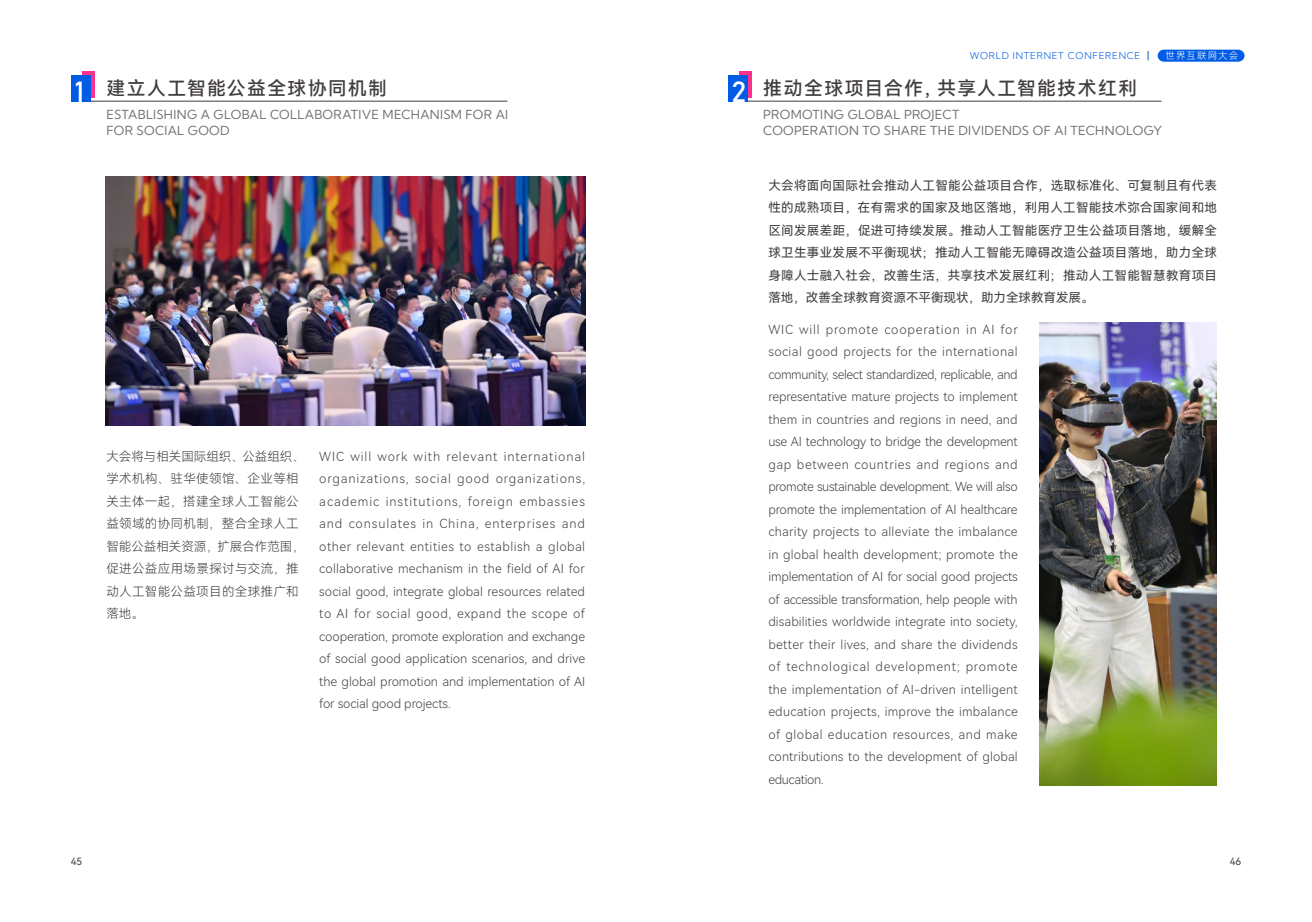
<style>
.page{position:relative;width:1312px;height:922px;background:#fff}
.page>*{position:absolute;margin:0;border:0;box-sizing:border-box;transform-origin:0 0}
.t1{font:28.75px "Bahnschrift";color:#fff}
.t2{font:18.75px "Harmony OS Sans SC Medium";letter-spacing:.075em;color:#413d3c}
.t3{font:12.5px/22.5px "Harmony OS Sans SC Light";letter-spacing:.005em;color:#413d3c;text-align:justify}
.t4{font:12.5px/22.5px "Harmony OS Sans SC";letter-spacing:.015em;color:#413d3c;text-align:justify}
.t5{font:12.5px/16.2px "Kumbh Sans";letter-spacing:.02em;color:#737272}
.t6{font:12.5px/22.5px "Harmony OS Sans SC Light";letter-spacing:.03em;color:#413d3c}
.t7{font:10px "Harmony OS Sans SC";color:#413d3c}
.t8{font:300 9.38px "Kumbh Sans";letter-spacing:.08em;color:#005ce6}
.t9{font:9.38px "Harmony OS Sans SC Light";letter-spacing:.12em;color:#fff}
</style>
<div class="page">
<svg style="left:1157px;top:50px;width:87px;height:12px"></svg>
<hr style="left:86px;top:101px;width:421px;height:1px;background:#423e3d">
<hr style="left:742px;top:101px;width:419px;height:1px;background:#423e3d">
<svg style="left:82px;top:71px;width:13px;height:26px"></svg>
<svg style="left:739px;top:71px;width:12px;height:26px"></svg>
<div style="left:71px;top:75px;width:19px;height:26px;background:#005ce5"></div>
<div style="left:727px;top:75px;width:20px;height:26px;background:#005ce5"></div>
<img style="left:105px;top:176px;width:480px;height:249px">
<img style="left:1039px;top:322px;width:177px;height:463px">
<p class="t8" style="left:969px;top:51px;width:172px">WORLD INTERNET CONFERENCE</p>
<p class="t9" style="left:1165px;top:49px;width:74px">世界互联网大会</p>
<h2 class="t2" style="left:106px;top:75px;width:282px">建立人工智能公益全球协同机制</h2>
<h2 class="t2" style="left:763px;top:75px;width:375px">推动全球项目合作，共享人工智能技术红利</h2>
<p class="t5" style="left:106px;top:106px;width:403px">ESTABLISHING A GLOBAL COLLABORATIVE MECHANISM FOR AI<br>FOR SOCIAL GOOD</p>
<p class="t5" style="left:763px;top:106px;width:400px">PROMOTING GLOBAL PROJECT<br>COOPERATION TO SHARE THE DIVIDENDS OF AI TECHNOLOGY</p>
<h1 class="t1" style="left:75px;top:70px;width:11px">1</h1>
<h1 class="t1" style="left:731px;top:70px;width:16px">2</h1>
<p class="t6" style="left:106px;top:444px;width:200px">大会将与相关国际组织、公益组织、学术机构、驻华使领馆、企业等相关主体一起，搭建全球人工智能公益领域的协同机制，整合全球人工智能公益相关资源，扩展合作范围，促进公益应用场景探讨与交流，推动人工智能公益项目的全球推广和落地。</p>
<p class="t3" style="left:319px;top:444px;width:267px">WIC will work with relevant international organizations, social good organizations, academic institutions, foreign embassies and consulates in China, enterprises and other relevant entities to establish a global collaborative mechanism in the field of AI for social good, integrate global resources related to AI for social good, expand the scope of cooperation, promote exploration and exchange of social good application scenarios, and drive the global promotion and implementation of AI for social good projects.</p>
<p class="t4" style="left:768px;top:173px;width:450px">大会将面向国际社会推动人工智能公益项目合作，选取标准化、可复制且有代表性的成熟项目，在有需求的国家及地区落地，利用人工智能技术弥合国家间和地区间发展差距，促进可持续发展。推动人工智能医疗卫生公益项目落地，缓解全球卫生事业发展不平衡现状；推动人工智能无障碍改造公益项目落地，助力全球身障人士融入社会，改善生活，共享技术发展红利；推动人工智能智慧教育项目落地，改善全球教育资源不平衡现状，助力全球教育发展。</p>
<p class="t3" style="left:768px;top:317px;width:251px">WIC will promote cooperation in AI for social good projects for the international community, select standardized, replicable, and representative mature projects to implement them in countries and regions in need, and use AI technology to bridge the development gap between countries and regions and promote sustainable development. We will also promote the implementation of AI healthcare charity projects to alleviate the imbalance in global health development; promote the implementation of AI for social good projects of accessible transformation, help people with disabilities worldwide integrate into society, better their lives, and share the dividends of technological development; promote the implementation of AI-driven intelligent education projects, improve the imbalance of global education resources, and make contributions to the development of global education.</p>
<p class="t7" style="left:71px;top:854px;width:13px">45</p>
<p class="t7" style="left:1229px;top:854px;width:13px">46</p>
</div>
